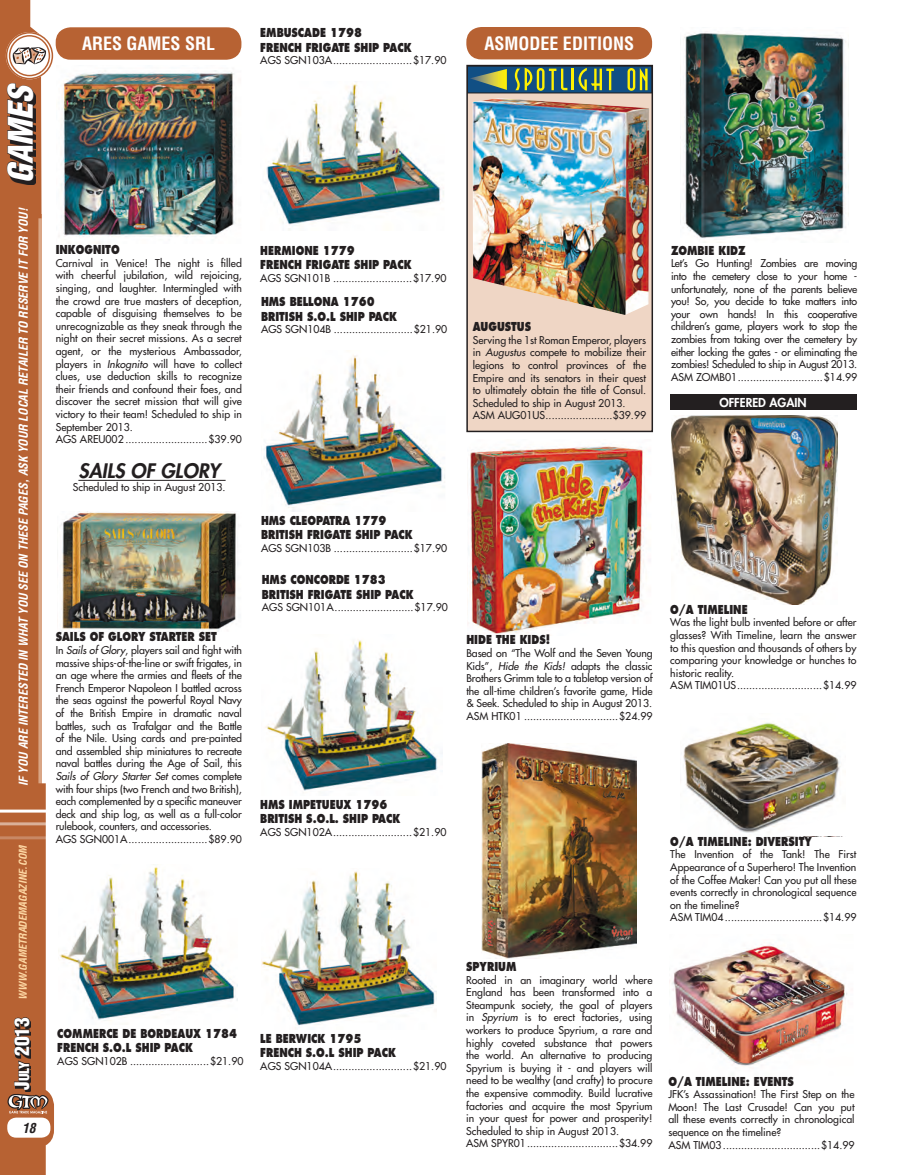
<style>
.page{position:relative;width:905px;height:1175px;background:#fff}
.page>*{position:absolute;margin:0;border:0;box-sizing:border-box;transform-origin:0 0}
.t1{font:italic 900 condensed 33.15px "Helvetica";color:#fff}
.t2{font:italic 800 19.5px "Futura";color:#231f20}
.t3{font:900 condensed 19.5px "Helvetica";color:#fff}
.t4{font:700 condensed 18px "Helvetica";color:#fff}
.t5{font:italic 700 condensed 13.5px "Helvetica";color:#231f20}
.t6{font:800 12px/14.4px "Futura";color:#231f20;scale:.8 1}
.t7{font:italic 700 condensed 12px "Helvetica";color:#fff}
.t8{font:800 12px "Futura";color:#fff}
.t9{font:10.5px/12.6px "Futura";color:#231f20}
.t10{font:italic 700 condensed 10.5px "Helvetica";color:#fed8a4}
.s1{font-size:13.65px}
.s2{font-style:italic}
</style>
<div class="page">
<svg style="left:0;top:0;width:54px;height:1174px;fill:#b76233"></svg>
<svg style="left:8px;top:34px;width:43px;height:43px"></svg>
<div style="left:6px;top:32px;width:47px;height:47px;border:4px solid #fff;border-radius:50%"></div>
<div style="left:6px;top:32px;width:47px;height:47px;border:1px solid #b76233;border-radius:50%"></div>
<div style="left:9px;top:35px;width:41px;height:41px;border:1px solid #b76233;border-radius:50%"></div>
<hr style="left:0;top:809px;width:48px;height:3px;background:#fff">
<hr style="left:0;top:822px;width:46px;height:3px;background:#fff">
<hr style="left:0;top:836px;width:48px;height:3px;background:#fff">
<div style="left:7px;top:1117px;width:43px;height:20px;background:#fff;border-radius:9px"></div>
<svg style="left:9px;top:87px;width:27px;height:98px"></svg>
<svg style="left:7px;top:83px;width:27px;height:99px;background:#513325"></svg>
<svg style="left:13px;top:47px;width:33px;height:17px"></svg>
<svg style="left:8px;top:1017px;width:41px;height:96px;background:#966145"></svg>
<img style="left:61px;top:70px;width:174px;height:174px">
<hr style="left:78px;top:480px;width:147px;height:1px;background:#231f20">
<img style="left:468px;top:446px;width:176px;height:190px">
<img style="left:481px;top:744px;width:156px;height:214px">
<img style="left:61px;top:511px;width:177px;height:121px">
<img style="left:680px;top:31px;width:166px;height:207px">
<div style="left:56px;top:27px;width:185px;height:33px;background:#b76233;border-radius:15px"></div>
<img style="left:59px;top:864px;width:176px;height:157px">
<img style="left:266px;top:83px;width:178px;height:147px">
<img style="left:264px;top:355px;width:181px;height:156px">
<img style="left:265px;top:640px;width:177px;height:151px">
<img style="left:261px;top:871px;width:175px;height:158px">
<div style="left:466px;top:27px;width:186px;height:32px;background:#b76233;border-radius:15px"></div>
<div style="left:467px;top:66px;width:185px;height:365px;background:#efd6c5"></div>
<div style="left:467px;top:66px;width:185px;height:27px;background:#114f84"></div>
<div style="left:467px;top:66px;width:185px;height:27px;border:1px solid #231f20"></div>
<svg style="left:515px;top:68px;width:52px;height:23px"></svg>
<hr style="left:571px;top:69px;width:3px;height:21px;background:#fff101">
<svg style="left:578px;top:68px;width:36px;height:23px"></svg>
<svg style="left:627px;top:68px;width:20px;height:23px"></svg>
<svg style="left:470px;top:69px;width:37px;height:21px"></svg>
<div style="left:466px;top:65px;width:187px;height:367px;border:2px solid #231f20"></div>
<img style="left:472px;top:98px;width:177px;height:217px">
<div style="left:670px;top:394px;width:186px;height:15px;background:#231f20"></div>
<img style="left:671px;top:415px;width:166px;height:189px">
<img style="left:683px;top:722px;width:157px;height:111px">
<img style="left:669px;top:944px;width:178px;height:123px">
<svg style="left:769px;top:810px;width:71px;height:23px"></svg>
<h1 class="t1" style="left:0;top:183px;width:101px;rotate:-90deg">GAMES</h1>
<p class="t7" style="left:16px;top:786px;width:579px;rotate:-90deg">If you are interested in what you see on these pages, ask your local retailer to reserve it for you!</p>
<p class="t10" style="left:16px;top:999px;width:156px;rotate:-90deg">www.gametrademagazine.com</p>
<h2 class="t3" style="left:10px;top:1089px;width:74px;rotate:-90deg">J<span class="s1">uly</span> 2013</h2>
<p class="t5" style="left:22px;top:1119px;width:15px">18</p>
<h3 class="t4" style="left:82px;top:32px;width:135px">ARES GAMES SRL</h3>
<p class="t6" style="left:260px;top:26px;width:191px;text-indent:23px">USCADE 1798<br>FRENCH FRIGATE SHIP PACK</p>
<p class="t9" style="left:260px;top:54px;width:188px">AGS SGN103A..........................$17.90</p>
<p class="t6" style="left:260px;top:26px;width:11px">EMB</p>
<h3 class="t4" style="left:484px;top:32px;width:151px">ASMODEE EDITIONS</h3>
<p class="t6" style="left:56px;top:242px;width:81px">INKOGNITO</p>
<p class="t9" style="left:56px;top:256px;width:188px">Carnival in Venice! The night is filled with cheerful jubilation, wild rejoicing, singing, and laughter. Intermingled with the crowd are true masters of deception, capable of disguising themselves to be unrecognizable as they sneak through the night on their secret missions. As a secret agent, or the mysterious Ambassador, players in <span class="s2">Inkognito</span> will have to collect clues, use deduction skills to recognize their friends and confound their foes, and discover the secret mission that will give victory to their team! Scheduled to ship in September 2013.<br>AGS AREU002 ...........................$39.90</p>
<h2 class="t2" style="left:78px;top:459px;width:143px">SAILS OF GLORY</h2>
<p class="t9" style="left:73px;top:481px;width:154px">Scheduled to ship in August 2013.</p>
<p class="t6" style="left:56px;top:629px;width:203px">SAILS OF GLORY STARTER SET</p>
<p class="t9" style="left:56px;top:644px;width:188px">In <span class="s2">Sails of Glory</span>, players sail and fight with massive ships-of-the-line or swift frigates, in an age where the armies and fleets of the French Emperor Napoleon I battled across the seas against the powerful Royal Navy of the British Empire in dramatic naval battles, such as Trafalgar and the Battle of the Nile. Using cards and pre-painted and assembled ship miniatures to recreate naval battles during the Age of Sail, this <span class="s2">Sails of Glory Starter Set</span> comes complete with four ships (two French and two British), each complemented by a specific maneuver deck and ship log, as well as a full-color rulebook, counters, and accessories.<br>AGS SGN001A..........................$89.90</p>
<p class="t6" style="left:260px;top:243px;width:191px">HERMIONE 1779<br>FRENCH FRIGATE SHIP PACK</p>
<p class="t9" style="left:260px;top:272px;width:188px">AGS SGN101B ..........................$17.90</p>
<p class="t6" style="left:261px;top:294px;width:171px;text-align:center">BELLONA 1760<br>BRITISH S.O.L SHIP PACK</p>
<p class="t9" style="left:261px;top:323px;width:188px">AGS SGN104B ..........................$21.90</p>
<p class="t6" style="left:261px;top:294px;width:11px">HMS</p>
<p class="t6" style="left:261px;top:513px;width:191px;text-align:center">CLEOPATRA 1779<br>BRITISH FRIGATE SHIP PACK</p>
<p class="t9" style="left:261px;top:541px;width:188px">AGS SGN103B ..........................$17.90</p>
<p class="t6" style="left:262px;top:573px;width:11px">HMS</p>
<p class="t6" style="left:261px;top:513px;width:11px">HMS</p>
<p class="t6" style="left:262px;top:573px;width:191px;text-align:center">CONCORDE 1783<br>BRITISH FRIGATE SHIP PACK</p>
<p class="t9" style="left:262px;top:601px;width:188px">AGS SGN101A..........................$17.90</p>
<p class="t6" style="left:260px;top:797px;width:176px;text-indent:29px">IMPETUEUX 1796<br>BRITISH S.O.L. SHIP PACK</p>
<p class="t9" style="left:260px;top:825px;width:188px">AGS SGN102A..........................$21.90</p>
<p class="t6" style="left:260px;top:797px;width:11px">HMS</p>
<p class="t6" style="left:57px;top:1026px;width:226px">COMMERCE DE BORDEAUX 1784<br>FRENCH S.O.L SHIP PACK</p>
<p class="t9" style="left:57px;top:1054px;width:188px">AGS SGN102B ..........................$21.90</p>
<p class="t6" style="left:260px;top:1031px;width:171px">LE BERWICK 1795<br>FRENCH S.O.L SHIP PACK</p>
<p class="t9" style="left:260px;top:1059px;width:188px">AGS SGN104A..........................$21.90</p>
<p class="t6" style="left:472px;top:319px;width:74px">AUGUSTUS</p>
<p class="t9" style="left:472px;top:334px;width:175px">Serving the 1st Roman Emperor, players in <span class="s2">Augustus</span> compete to mobilize their legions to control provinces of the Empire and its senators in their quest to ultimately obtain the title of Consul.<br>Scheduled to ship in August 2013.<br>ASM AUG01US......................$39.99</p>
<p class="t6" style="left:671px;top:243px;width:95px">ZOMBIE KIDZ</p>
<p class="t9" style="left:671px;top:257px;width:188px;text-align:justify">Let’s Go Hunting! Zombies are moving into the cemetery close to your home - unfortunately, none of the parents believe you! So, you decide to take matters into your own hands! In this cooperative children’s game, players work to stop the zombies from taking over the cemetery by either locking the gates - or eliminating the zombies! Scheduled to ship in August 2013.<br>ASM ZOMB01............................$14.99</p>
<p class="t8" style="left:719px;top:395px;width:89px">OFFERED AGAIN</p>
<p class="t6" style="left:466px;top:632px;width:106px">HIDE THE KIDS!</p>
<p class="t9" style="left:466px;top:647px;width:188px;text-align:justify">Based on “The Wolf and the Seven Young Kids”, <span class="s2">Hide the Kids!</span> adapts the classic Brothers Grimm tale to a tabletop version of the all-time children’s favorite game, Hide &amp; Seek. Scheduled to ship in August 2013.<br>ASM HTK01 ...............................$24.99</p>
<p class="t6" style="left:670px;top:602px;width:98px">O/A TIMELINE</p>
<p class="t9" style="left:670px;top:616px;width:188px">Was the light bulb invented before or after glasses? With Timeline, learn the answer to this question and thousands of others by comparing your knowledge or hunches to historic reality.<br>ASM TIM01US............................$14.99</p>
<p class="t6" style="left:466px;top:959px;width:63px">SPYRIUM</p>
<p class="t9" style="left:466px;top:973px;width:188px">Rooted in an imaginary world where England has been transformed into a Steampunk society, the goal of players in <span class="s2">Spyrium</span> is to erect factories, using workers to produce Spyrium, a rare and highly coveted substance that powers the world. An alternative to producing Spyrium is buying it - and players will need to be wealthy (and crafty) to procure the expensive commodity. Build lucrative factories and acquire the most Spyrium in your quest for power and prosperity!<br>Scheduled to ship in August 2013.<br>ASM SPYR01..............................$34.99</p>
<p class="t6" style="left:670px;top:834px;width:178px">O/A TIMELINE: DIVERSITY</p>
<p class="t9" style="left:670px;top:848px;width:188px">The Invention of the Tank! The First Appearance of a Superhero! The Invention of the Coffee Maker! Can you put all these events correctly in chronological sequence on the timeline?<br>ASM TIM04................................$14.99</p>
<p class="t6" style="left:668px;top:1074px;width:151px">O/A TIMELINE: EVENTS</p>
<p class="t9" style="left:668px;top:1088px;width:188px">JFK’s Assassination! The First Step on the Moon! The Last Crusade! Can you put all these events correctly in chronological sequence on the timeline?<br>ASM TIM03................................$14.99</p>
</div>
